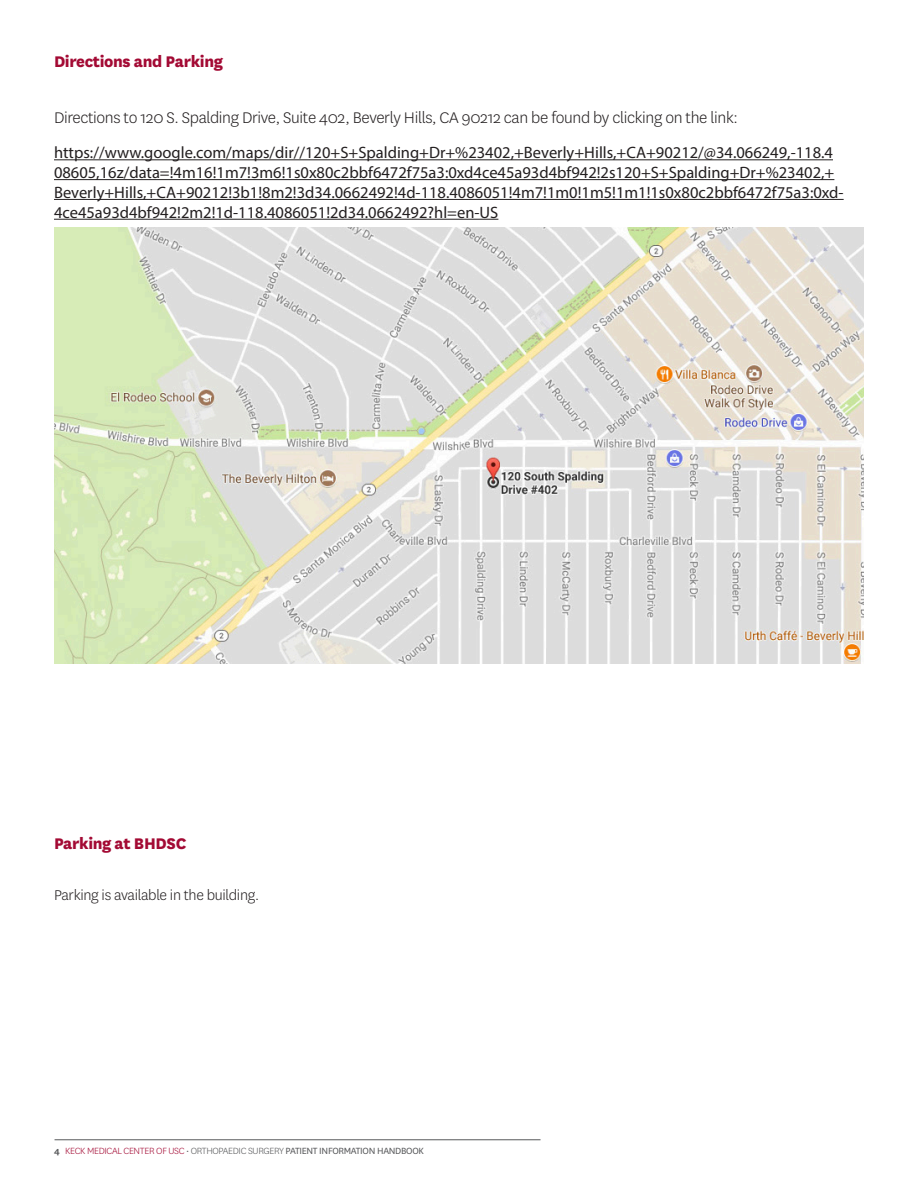
<style>
.page{position:relative;width:918px;height:1188px;background:#fff}
.page>*{position:absolute;margin:0;border:0;box-sizing:border-box;transform-origin:0 0}
.MAIN_body_copy{font:300 18px "National";letter-spacing:-.02em;color:#231f20}
.MAIN_body_copy-2{font:800 18px "National";letter-spacing:-.02em;color:#a30a34}
.t1{font:16.5px/19.8px "Myriad Pro";color:#231f20}
.MAIN_body_copy-3{font:300 16.5px "National";letter-spacing:-.02em;color:#231f20}
.t2{font:10.5px "National";letter-spacing:-.03em;color:#57585a}
.s1{font-weight:600}
.s2{font-weight:300;color:#a30a34}
.s3{font-weight:300}
</style>
<div class="page">
<hr style="left:55px;top:1140px;width:486px;height:1px;background:#57585a">
<img style="left:54px;top:228px;width:810px;height:435px">
<hr style="left:54px;top:159px;width:779px;height:1px;background:#231f20">
<hr style="left:54px;top:179px;width:780px;height:1px;background:#231f20">
<hr style="left:54px;top:199px;width:790px;height:1px;background:#231f20">
<hr style="left:54px;top:219px;width:444px;height:1px;background:#231f20">
<p class="MAIN_body_copy-2" style="left:54px;top:49px;width:170px">Directions and Parking</p>
<p class="MAIN_body_copy" style="left:54px;top:107px;width:685px">Directions to 120 S. Spalding Drive, Suite 402, Beverly Hills, CA 90212 can be found by clicking on the link:</p>
<p class="t1" style="left:54px;top:142px;width:791px">https://www.google.com/maps/dir//120+S+Spalding+Dr+%23402,+Beverly+Hills,+CA+90212/@34.066249,-118.4<br>08605,16z/data=!4m16!1m7!3m6!1s0x80c2bbf6472f75a3:0xd4ce45a93d4bf942!2s120+S+Spalding+Dr+%23402,+ Beverly+Hills,+CA+90212!3b1!8m2!3d34.0662492!4d-118.4086051!4m7!1m0!1m5!1m1!1s0x80c2bbf6472f75a3:0xd-4ce45a93d4bf942!2m2!1d-118.4086051!2d34.0662492?hl=en-US</p>
<p class="MAIN_body_copy-2" style="left:54px;top:830px;width:134px">Parking at BHDSC</p>
<p class="MAIN_body_copy-3" style="left:54px;top:885px;width:207px">Parking is available in the building.</p>
<p class="t2" style="left:54px;top:1144px;width:371px"><span class="s1">4</span> <span class="s2">KECK MEDICAL CENTER OF USC</span> <span class="s3">• ORTHOPAEDIC SURGERY</span> PATIENT INFORMATION HANDBOOK</p>
</div>
